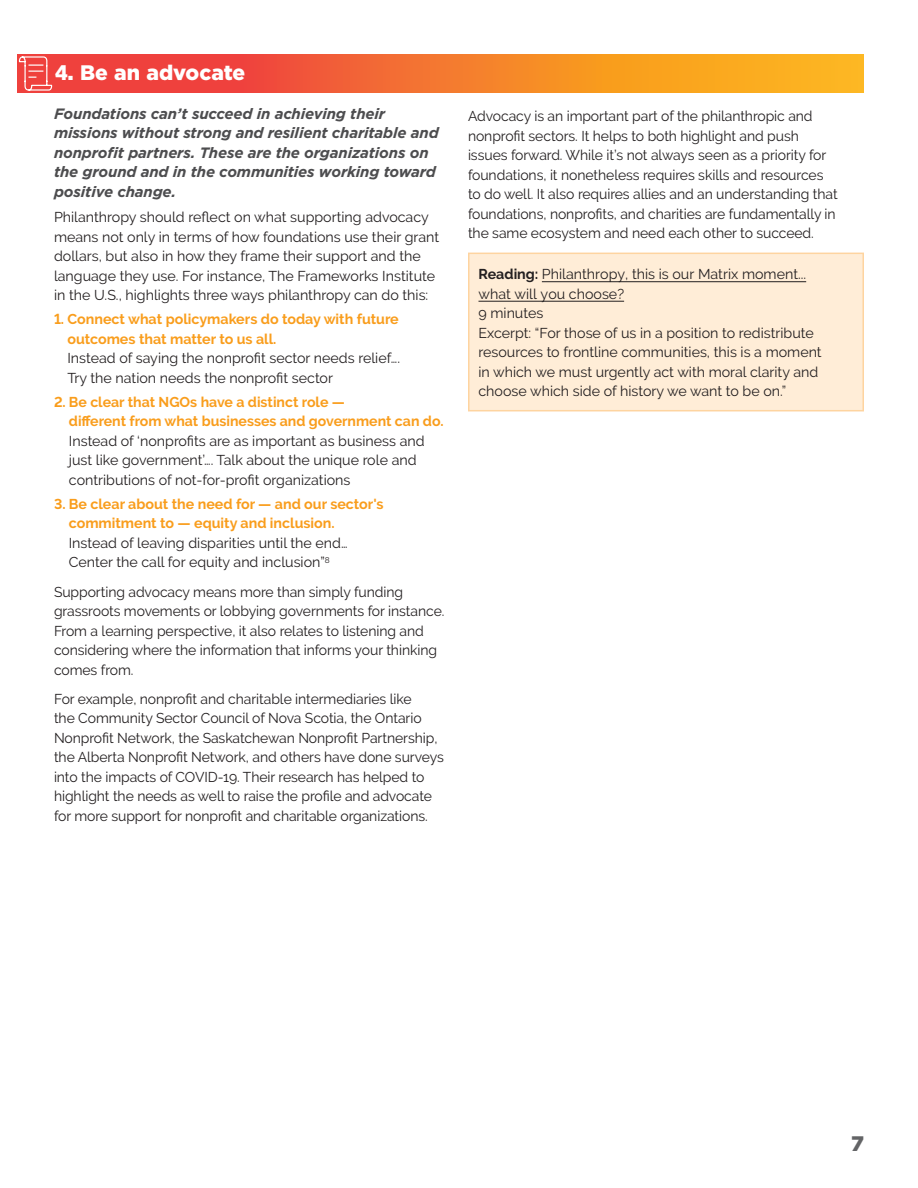
<style>
.page{position:relative;width:918px;height:1188px;background:#fff}
.page>*{position:absolute;margin:0;border:0;box-sizing:border-box;transform-origin:0 0}
.t1{font:900 21px "Gotham";color:#fff}
.t2{font:900 21px "Gotham";color:#636466}
.t3{font:italic 700 15px/19.5px "Gotham";letter-spacing:-.01em;color:#4d4d4f}
.t4{font:14.25px/19.5px "Raleway";letter-spacing:-.005em;color:#231f20}
.t5{font:700 14.25px/19.5px "Raleway";color:#f99d1c}
.s1{font-weight:700}
</style>
<div class="page">
<div style="left:469px;top:253px;width:394px;height:158px;background:#ffedd7"></div>
<hr style="left:542px;top:281px;width:264px;height:1px;background:#231f20">
<hr style="left:478px;top:301px;width:146px;height:1px;background:#231f20">
<div style="left:468px;top:253px;width:396px;height:158px;border:2px solid #fed4a0"></div>
<svg style="left:18px;top:54px;width:846px;height:39px;background:#f4782d"></svg>
<svg style="left:18px;top:56px;width:35px;height:35px"></svg>
<h1 class="t1" style="left:55px;top:58px;width:192px">4. Be an advocate</h1>
<p class="t3" style="left:54px;top:104px;width:386px">Foundations can’t succeed in achieving their missions without strong and resilient charitable and nonprofit partners. These are the organizations on the ground and in the communities working toward positive change.</p>
<p class="t4" style="left:54px;top:208px;width:387px">Philanthropy should reflect on what supporting advocacy means not only in terms of how foundations use their grant dollars, but also in how they frame their support and the language they use. For instance, The Frameworks Institute in the U.S., highlights three ways philanthropy can do this:</p>
<p class="t5" style="left:67px;top:310px;width:333px;text-indent:-13px">1. Connect what policymakers do today with future outcomes that matter to us all.</p>
<p class="t4" style="left:67px;top:349px;width:334px">Instead of saying the nonprofit sector needs relief….<br>Try the nation needs the nonprofit sector</p>
<p class="t5" style="left:69px;top:392px;width:376px;text-indent:-15px">2. Be clear that NGOs have a distinct role —<br>different from what businesses and government can do.</p>
<p class="t4" style="left:69px;top:431px;width:357px">Instead of ‘nonprofits are as important as business and just like government’…. Talk about the unique role and contributions of not-for-profit organizations</p>
<p class="t5" style="left:69px;top:494px;width:316px;text-indent:-15px">3. Be clear about the need for — and our sector's commitment to — equity and inclusion.</p>
<p class="t4" style="left:69px;top:533px;width:280px">Instead of leaving disparities until the end…<br>Center the call for equity and inclusion”<sup>8</sup></p>
<p class="t4" style="left:54px;top:582px;width:392px">Supporting advocacy means more than simply funding grassroots movements or lobbying governments for instance.<br>From a learning perspective, it also relates to listening and considering where the information that informs your thinking comes from.</p>
<p class="t4" style="left:54px;top:689px;width:391px">For example, nonprofit and charitable intermediaries like<br>the Community Sector Council of Nova Scotia, the Ontario Nonprofit Network, the Saskatchewan Nonprofit Partnership, the Alberta Nonprofit Network, and others have done surveys into the impacts of COVID-19. Their research has helped to highlight the needs as well to raise the profile and advocate for more support for nonprofit and charitable organizations.</p>
<p class="t4" style="left:468px;top:107px;width:371px">Advocacy is an important part of the philanthropic and nonprofit sectors. It helps to both highlight and push issues forward. While it’s not always seen as a priority for foundations, it nonetheless requires skills and resources to do well. It also requires allies and an understanding that foundations, nonprofits, and charities are fundamentally in the same ecosystem and need each other to succeed.</p>
<p class="t4" style="left:478px;top:265px;width:345px"><span class="s1">Reading:</span> Philanthropy, this is our Matrix moment... what will you choose?<br>9 minutes<br>Excerpt: “For those of us in a position to redistribute resources to frontline communities, this is a moment in which we must urgently act with moral clarity and choose which side of history we want to be on.”</p>
<h1 class="t2" style="left:851px;top:1129px;width:14px">7</h1>
</div>
